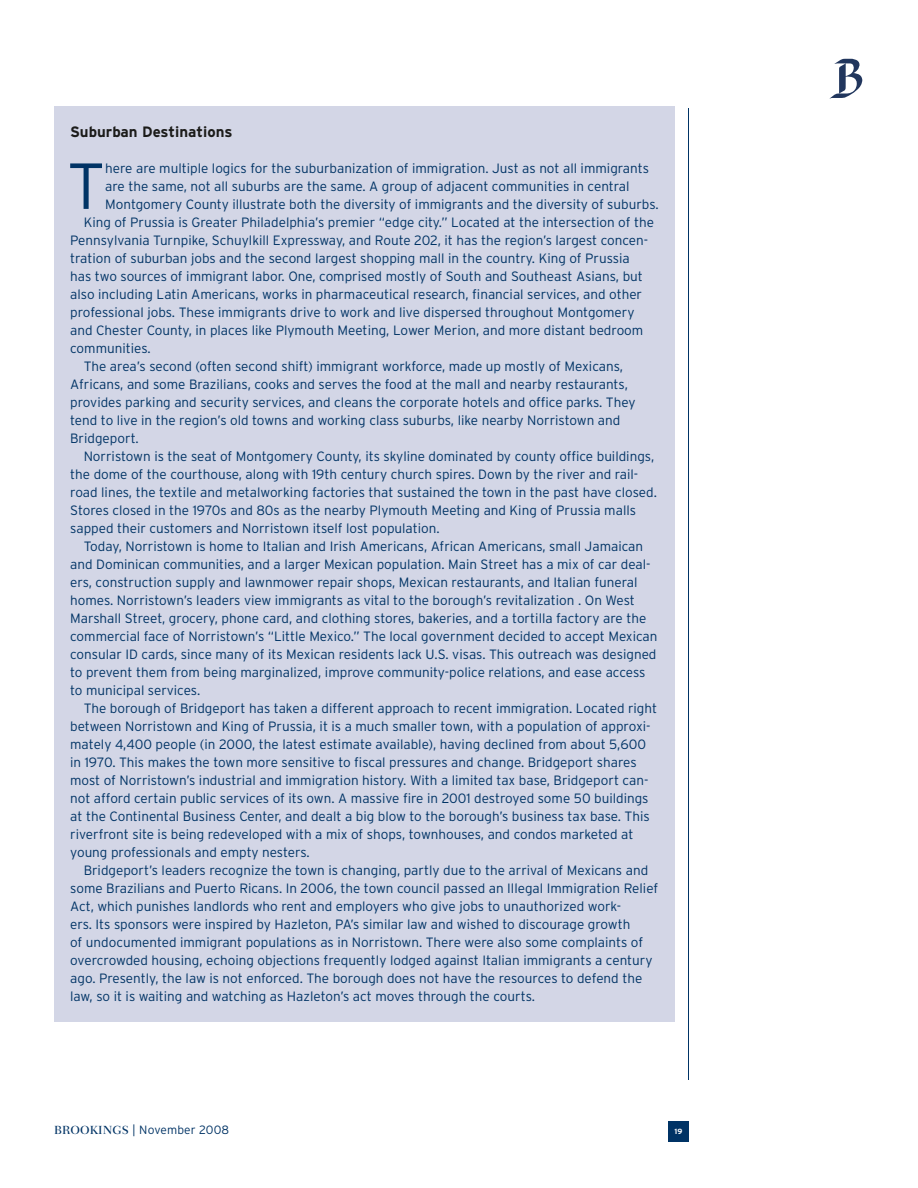
<style>
.page{position:relative;width:918px;height:1188px;background:#fff}
.page>*{position:absolute;margin:0;border:0;box-sizing:border-box;transform-origin:0 0}
.t1{font:300 64.95px "Interstate";color:#003365}
.t2{font:700 15px "Interstate";color:#1c1c1a}
.t3{font:300 13.5px "Interstate";color:#003365}
.t4{font:300 12px "Interstate";letter-spacing:.01em;color:#003365}
.t5{font:700 7.5px "Interstate";color:#fff}
.s1{font-family:"Fairfield LH";font-weight:500}
</style>
<div class="page">
<div style="left:668px;top:1121px;width:20px;height:20px;background:#003365"></div>
<hr style="left:688px;top:108px;width:1px;height:972px;background:#003365">
<svg style="left:829px;top:59px;width:33px;height:40px"></svg>
<div style="left:54px;top:106px;width:621px;height:916px;background:#d3d6e6"></div>
<p class="t2" style="left:70px;top:123px;width:164px">Suburban Destinations</p>
<h1 class="t1" style="left:67px;top:150px;width:33px">T</h1>
<p class="t3" style="left:105px;top:161px;width:545px">here are multiple logics for the suburbanization of immigration. Just as not all immigrants</p>
<p class="t3" style="left:105px;top:179px;width:526px">are the same, not all suburbs are the same. A group of adjacent communities in central</p>
<p class="t3" style="left:105px;top:197px;width:555px">Montgomery County illustrate both the diversity of immigrants and the diversity of suburbs.</p>
<p class="t3" style="left:84px;top:215px;width:572px">King of Prussia is Greater Philadelphia’s premier “edge city.” Located at the intersection of the</p>
<p class="t3" style="left:70px;top:233px;width:580px">Pennsylvania Turnpike, Schuylkill Expressway, and Route 202, it has the region’s largest concen-</p>
<p class="t3" style="left:70px;top:251px;width:561px">tration of suburban jobs and the second largest shopping mall in the country. King of Prussia</p>
<p class="t3" style="left:70px;top:269px;width:574px">has two sources of immigrant labor. One, comprised mostly of South and Southeast Asians, but</p>
<p class="t3" style="left:70px;top:287px;width:573px">also including Latin Americans, works in pharmaceutical research, financial services, and other</p>
<p class="t3" style="left:70px;top:305px;width:566px">professional jobs. These immigrants drive to work and live dispersed throughout Montgomery</p>
<p class="t3" style="left:70px;top:323px;width:575px">and Chester County, in places like Plymouth Meeting, Lower Merion, and more distant bedroom</p>
<p class="t3" style="left:70px;top:341px;width:82px">communities.</p>
<p class="t3" style="left:84px;top:359px;width:541px">The area’s second (often second shift) immigrant workforce, made up mostly of Mexicans,</p>
<p class="t3" style="left:70px;top:377px;width:559px">Africans, and some Brazilians, cooks and serves the food at the mall and nearby restaurants,</p>
<p class="t3" style="left:70px;top:394px;width:567px">provides parking and security services, and cleans the corporate hotels and office parks. They</p>
<p class="t3" style="left:70px;top:412px;width:552px">tend to live in the region’s old towns and working class suburbs, like nearby Norristown and</p>
<p class="t3" style="left:70px;top:430px;width:70px">Bridgeport.</p>
<p class="t3" style="left:84px;top:448px;width:572px">Norristown is the seat of Montgomery County, its skyline dominated by county office buildings,</p>
<p class="t3" style="left:70px;top:466px;width:570px">the dome of the courthouse, along with 19th century church spires. Down by the river and rail-</p>
<p class="t3" style="left:70px;top:484px;width:588px">road lines, the textile and metalworking factories that sustained the town in the past have closed.</p>
<p class="t3" style="left:70px;top:502px;width:567px">Stores closed in the 1970s and 80s as the nearby Plymouth Meeting and King of Prussia malls</p>
<p class="t3" style="left:70px;top:520px;width:371px">sapped their customers and Norristown itself lost population.</p>
<p class="t3" style="left:84px;top:538px;width:561px">Today, Norristown is home to Italian and I rish Americans, African Americans, small Jamaican</p>
<p class="t3" style="left:70px;top:556px;width:582px">and Dominican communities, and a larger Mexican population. Main Street has a mix of car deal-</p>
<p class="t3" style="left:70px;top:574px;width:569px">ers, construction supply and lawnmower repair shops, Mexican restaurants, and Italian funeral</p>
<p class="t3" style="left:70px;top:592px;width:566px">homes. Norristown’s leaders view immigrants as vital to the borough’s revitalization . On West</p>
<p class="t3" style="left:70px;top:610px;width:578px">Marshall Street, grocery, phone card, and clothing stores, bakeries, and a tortilla factory are the</p>
<p class="t3" style="left:70px;top:628px;width:589px">commercial face of Norristown’s “Little Mexico.” The local government decided to accept Mexican</p>
<p class="t3" style="left:70px;top:646px;width:588px">consular I D cards, since many of its Mexican residents lack U.S. visas. This outreach was designed</p>
<p class="t3" style="left:70px;top:664px;width:577px">to prevent them from being marginalized, improve community-police relations, and ease access</p>
<p class="t3" style="left:70px;top:682px;width:132px">to municipal services.</p>
<p class="t3" style="left:84px;top:700px;width:575px">The borough of Bridgeport has taken a different approach to recent immigration. Located right</p>
<p class="t3" style="left:70px;top:718px;width:582px">between Norristown and King of Prussia, it is a much smaller town, with a population of approxi-</p>
<p class="t3" style="left:70px;top:736px;width:577px">mately 4,400 people (in 2000, the latest estimate available), having declined from about 5,600</p>
<p class="t3" style="left:70px;top:754px;width:568px">in 1970. This makes the town more sensitive to fiscal pressures and change. Bridgeport shares</p>
<p class="t3" style="left:70px;top:772px;width:580px">most of Norristown’s industrial and immigration history. With a limited tax base, Bridgeport can-</p>
<p class="t3" style="left:70px;top:790px;width:580px">not afford certain public services of its own. A massive fire in 2001 destroyed some 50 buildings</p>
<p class="t3" style="left:70px;top:808px;width:581px">at the Continental Business Center, and dealt a big blow to the borough’s business tax base. This</p>
<p class="t3" style="left:70px;top:826px;width:565px">riverfront site is being redeveloped with a mix of shops, townhouses, and condos marketed at</p>
<p class="t3" style="left:70px;top:844px;width:241px">young professionals and empty nesters.</p>
<p class="t3" style="left:84px;top:862px;width:566px">Bridgeport’s leaders recognize the town is changing, partly due to the arrival of Mexicans and</p>
<p class="t3" style="left:70px;top:880px;width:590px">some Brazilians and Puerto Ricans. I n 2006, the town council passed an I llegal I mmigration Relief</p>
<p class="t3" style="left:70px;top:898px;width:552px">Act, which punishes landlords who rent and employers who give jobs to unauthorized work-</p>
<p class="t3" style="left:70px;top:916px;width:562px">ers. Its sponsors were inspired by Hazleton, PA’s similar law and wished to discourage growth</p>
<p class="t3" style="left:70px;top:934px;width:574px">of undocumented immigrant populations as in Norristown. There were also some complaints of</p>
<p class="t3" style="left:70px;top:952px;width:584px">overcrowded housing, echoing objections frequently lodged against Italian immigrants a century</p>
<p class="t3" style="left:70px;top:970px;width:574px">ago. Presently, the law is not enforced. The borough does not have the resources to defend the</p>
<p class="t3" style="left:70px;top:988px;width:466px">law, so it is waiting and watching as Hazleton’s act moves through the courts.</p>
<p class="t4" style="left:54px;top:1123px;width:177px"><span class="s1">BROOKINGS</span> | November 2008</p>
<p class="t5" style="left:674px;top:1127px;width:9px">19</p>
</div>
